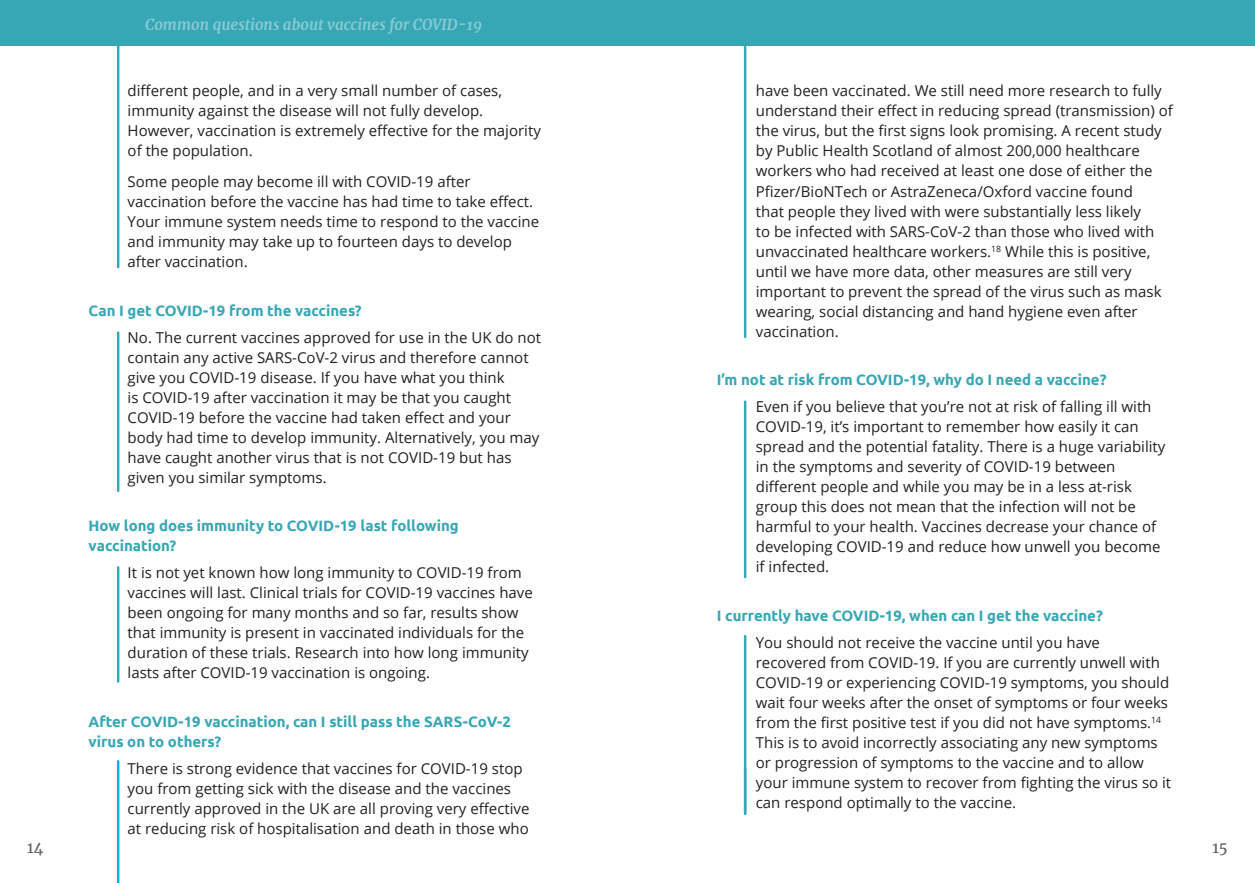
<style>
.page{position:relative;width:1255px;height:883px;background:#fff}
.page>*{position:absolute;margin:0;border:0;box-sizing:border-box;transform-origin:0 0}
.t1{font:15px/20px "Open Sans";color:#231f20}
.Question_titles{font:700 15px/20px "Ubuntu";color:#37a6b5}
.t2{font:italic 700 15px "Merriweather";color:#bfe5e8}
.t3{font:15px "Merriweather";color:#636366}
</style>
<div class="page">
<hr style="left:117px;top:45px;width:2px;height:222px;background:#37a6b5">
<hr style="left:117px;top:332px;width:2px;height:159px;background:#37a6b5">
<hr style="left:117px;top:761px;width:2px;height:121px;background:#00b6dd">
<hr style="left:117px;top:567px;width:2px;height:114px;background:#37a6b5">
<div style="left:0;top:0;width:1254px;height:45px;background:#37a6b5"></div>
<hr style="left:744px;top:45px;width:2px;height:292px;background:#37a6b5">
<hr style="left:744px;top:401px;width:2px;height:176px;background:#37a6b5">
<hr style="left:744px;top:636px;width:2px;height:176px;background:#37a6b5">
<hr style="left:744px;top:769px;width:2px;height:44px;background:#37a6b5">
<p class="t2" style="left:145px;top:15px;width:339px">Common questions about vaccines for COVID-19</p>
<p class="t1" style="left:128px;top:81px;width:415px">different people, and in a very small number of cases, immunity against the disease will not fully develop.<br>However, vaccination is extremely effective for the majority of the population.</p>
<p class="t1" style="left:128px;top:171px;width:413px">Some people may become ill with COVID-19 after vaccination before the vaccine has had time to take effect.<br>Your immune system needs time to respond to the vaccine and immunity may take up to fourteen days to develop after vaccination.</p>
<p class="Question_titles" style="left:89px;top:300px;width:274px">Can I get COVID-19 from the vaccines?</p>
<p class="t1" style="left:128px;top:327px;width:415px">No. The current vaccines approved for use in the UK do not contain any active SARS-CoV-2 virus and therefore cannot give you COVID-19 disease. If you have what you think<br>is COVID-19 after vaccination it may be that you caught COVID-19 before the vaccine had taken effect and your body had time to develop immunity. Alternatively, you may have caught another virus that is not COVID-19 but has given you similar symptoms.</p>
<p class="Question_titles" style="left:89px;top:515px;width:372px">How long does immunity to COVID-19 last following vaccination?</p>
<p class="t1" style="left:128px;top:562px;width:407px">It is not yet known how long immunity to COVID-19 from vaccines will last. Clinical trials for COVID-19 vaccines have been ongoing for many months and so far, results show that immunity is present in vaccinated individuals for the duration of these trials. Research into how long immunity lasts after COVID-19 vaccination is ongoing.</p>
<p class="Question_titles" style="left:89px;top:711px;width:424px">After COVID-19 vaccination, can I still pass the SARS-CoV-2 virus on to others?</p>
<p class="t1" style="left:128px;top:757px;width:403px">There is strong evidence that vaccines for COVID-19 stop you from getting sick with the disease and the vaccines currently approved in the UK are all proving very effective at reducing risk of hospitalisation and death in those who</p>
<p class="t1" style="left:755px;top:81px;width:418px">have been vaccinated. We still need more research to fully understand their effect in reducing spread (transmission) of the virus, but the first signs look promising. A recent study by Public Health Scotland of almost 200,000 healthcare workers who had received at least one dose of either the Pfizer/BioNTech or AstraZeneca/Oxford vaccine found<br>that people they lived with were substantially less likely<br>to be infected with SARS-CoV-2 than those who lived with unvaccinated healthcare workers.<sup>18</sup> While this is positive, until we have more data, other measures are still very important to prevent the spread of the virus such as mask wearing, social distancing and hand hygiene even after vaccination.</p>
<p class="Question_titles" style="left:716px;top:369px;width:391px">I’m not at risk from COVID-19, why do I need a vaccine?</p>
<p class="t1" style="left:755px;top:396px;width:411px">Even if you believe that you’re not at risk of falling ill with COVID-19, it’s important to remember how easily it can spread and the potential fatality. There is a huge variability in the symptoms and severity of COVID-19 between different people and while you may be in a less at-risk group this does not mean that the infection will not be harmful to your health. Vaccines decrease your chance of developing COVID-19 and reduce how unwell you become if infected.</p>
<p class="Question_titles" style="left:716px;top:605px;width:387px">I currently have COVID-19, when can I get the vaccine?</p>
<p class="t1" style="left:755px;top:631px;width:417px">You should not receive the vaccine until you have recovered from COVID-19. If you are currently unwell with COVID-19 or experiencing COVID-19 symptoms, you should wait four weeks after the onset of symptoms or four weeks from the first positive test if you did not have symptoms.<sup>14<br></sup>This is to avoid incorrectly associating any new symptoms or progression of symptoms to the vaccine and to allow your immune system to recover from fighting the virus so it can respond optimally to the vaccine.</p>
<p class="t3" style="left:27px;top:837px;width:18px">14</p>
<p class="t3" style="left:1212px;top:837px;width:17px">15</p>
</div>
